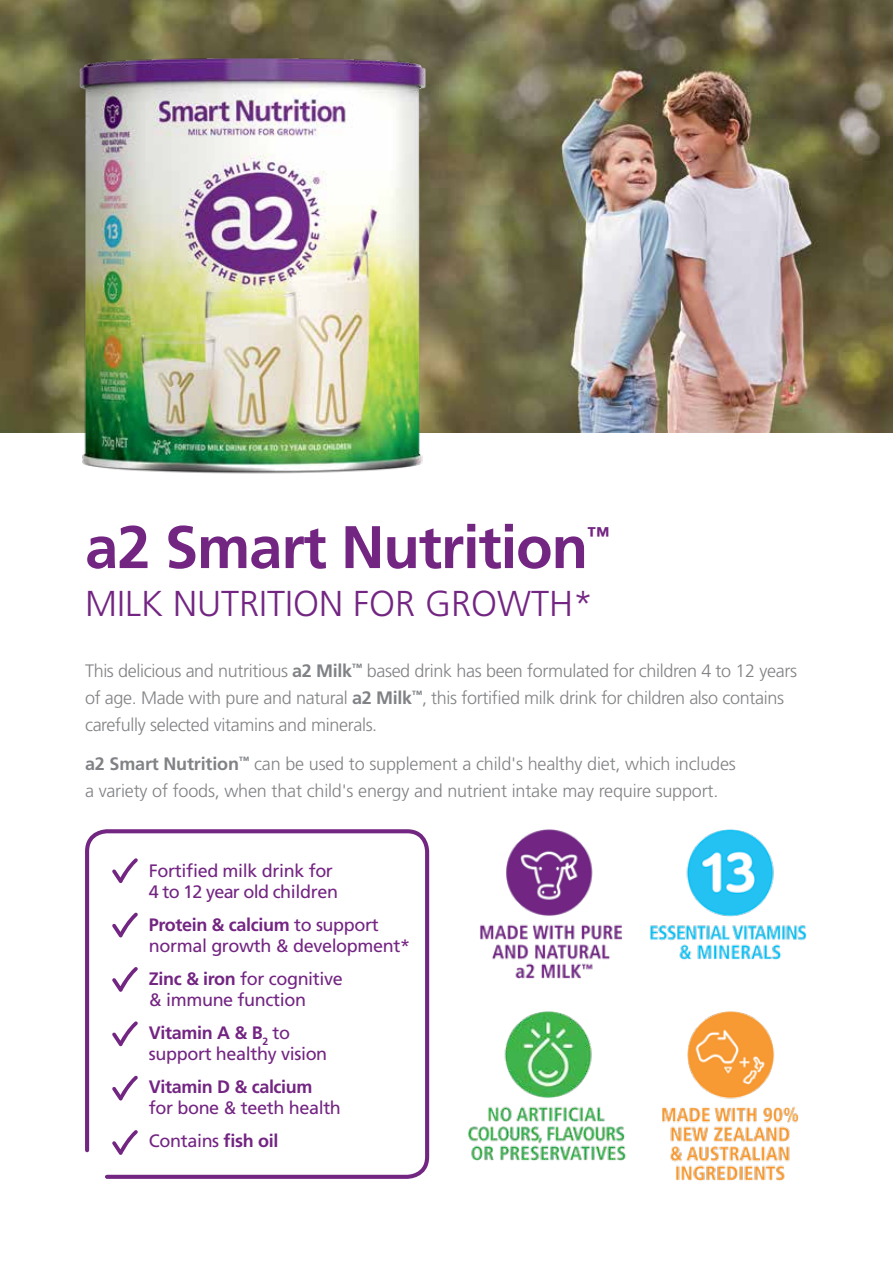
<style>
.page{position:relative;width:893px;height:1263px;background:#fff}
.page>*{position:absolute;margin:0;border:0;box-sizing:border-box;transform-origin:0 0}
.t1{font:700 60px "Frutiger";letter-spacing:-.02em;color:#732582}
.t2{font:300 36px "Frutiger";color:#732582}
.t3{font:700 22.8px "Frutiger";color:#732582}
.t4{font:300 18px/27px "Frutiger";letter-spacing:-.02em;color:#808285}
.t5{font:18px/21px "Frutiger";letter-spacing:-.02em;color:#732582}
.t6{font:700 18px "Frutiger";letter-spacing:-.02em;color:#732582}
.s1{font-weight:700}
</style>
<div class="page">
<img style="left:565px;top:0;width:328px;height:432px">
<img style="left:0;top:0;width:565px;height:474px">
<svg style="left:85px;top:829px;width:345px;height:350px"></svg>
<svg style="left:112px;top:858px;width:26px;height:25px"></svg>
<svg style="left:112px;top:1021px;width:26px;height:25px"></svg>
<svg style="left:112px;top:912px;width:26px;height:25px"></svg>
<svg style="left:112px;top:1075px;width:26px;height:25px"></svg>
<svg style="left:112px;top:967px;width:26px;height:25px"></svg>
<svg style="left:112px;top:1130px;width:26px;height:25px"></svg>
<img style="left:468px;top:1011px;width:158px;height:150px">
<img style="left:662px;top:1011px;width:137px;height:170px">
<img style="left:480px;top:829px;width:143px;height:150px">
<img style="left:650px;top:829px;width:157px;height:131px">
<h1 class="t1" style="left:85px;top:512px;width:505px">a2 Smart Nutrition</h1>
<p class="t3" style="left:587px;top:522px;width:24px">™</p>
<h2 class="t2" style="left:85px;top:583px;width:510px">MILK NUTRITION FOR GROWTH*</h2>
<p class="t4" style="left:85px;top:657px;width:713px">This delicious and nutritious <span class="s1">a2 Milk</span><sup>™</sup> based drink has been formulated for children 4 to 12 years of age. Made with pure and natural <span class="s1">a2 Milk</span><sup>™</sup>, this fortified milk drink for children also contains carefully selected vitamins and minerals.</p>
<p class="t4" style="left:85px;top:750px;width:652px"><span class="s1">a2 Smart Nutrition</span><sup>™</sup> can be used to supplement a child's healthy diet, which includes a variety of foods, when that child's energy and nutrient intake may require support.</p>
<p class="t5" style="left:149px;top:860px;width:191px">Fortified milk drink for<br>4 to 12 year old children</p>
<p class="t5" style="left:149px;top:914px;width:263px"><span class="s1">Protein &amp; calcium</span> to support normal growth &amp; development*</p>
<p class="t5" style="left:149px;top:968px;width:196px"><span class="s1">Zinc &amp; iron</span> for cognitive &amp; immune function</p>
<p class="t5" style="left:149px;top:1022px;width:180px"><span class="s1">Vitamin A &amp; B</span><sub>2</sub> to support healthy vision</p>
<p class="t6" style="left:149px;top:1076px;width:165px">Vitamin D &amp; calcium</p>
<p class="t5" style="left:149px;top:1091px;width:194px;line-height:33px">for bone &amp; teeth health<br>Contains <span class="s1">fish oil</span></p>
</div>
